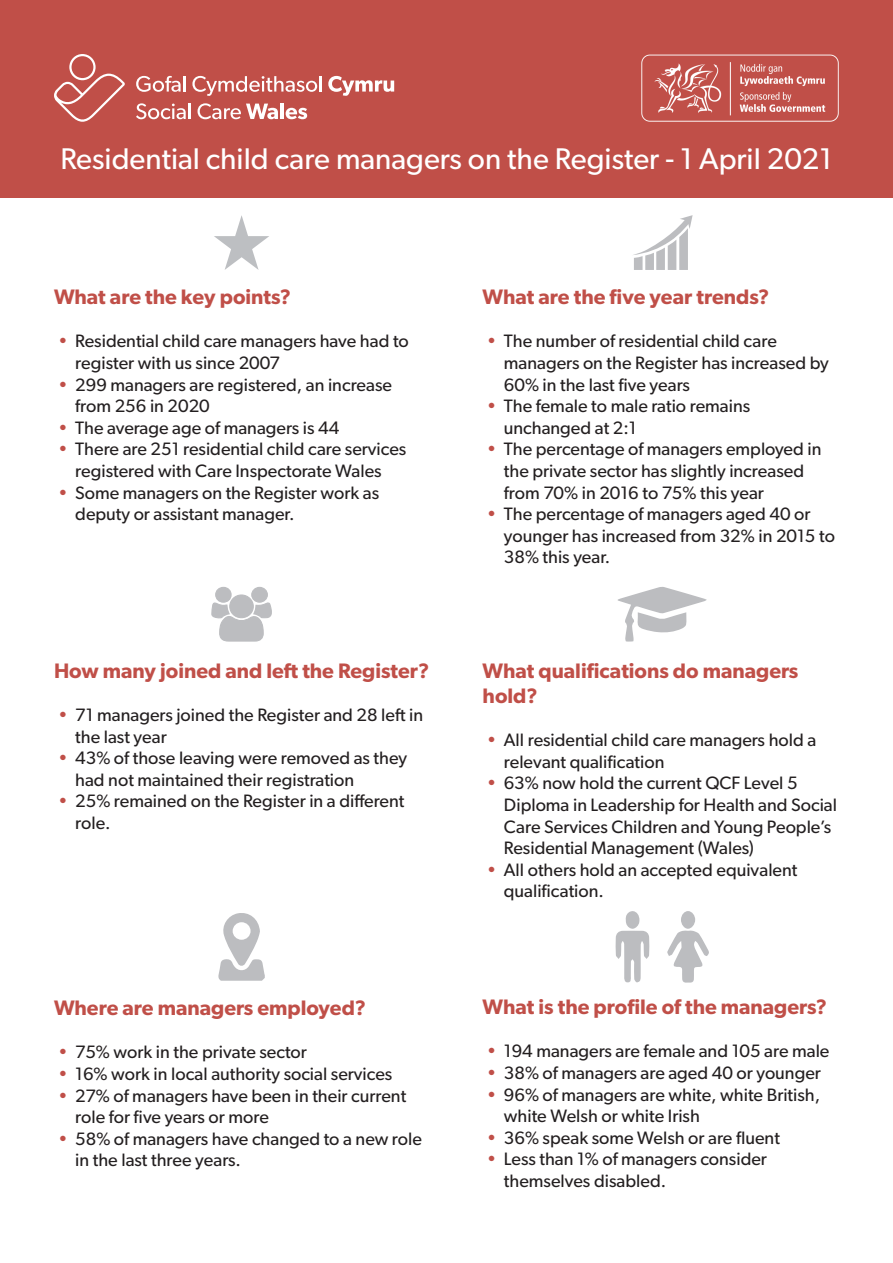
<style>
.page{position:relative;width:893px;height:1263px;background:#fff}
.page>*{position:absolute;margin:0;border:0;box-sizing:border-box;transform-origin:0 0}
.t1{font:30px "Gibson";color:#fff}
.t2{font:600 21px/25.2px "Gibson";color:#c04f48}
.t3{font:18px/21.6px "Gibson";color:#231f20}
.s1{color:#c04f48}
</style>
<div class="page">
<div style="left:0;top:0;width:893px;height:198px;background:#c04f48"></div>
<svg style="left:136px;top:76px;width:45px;height:16px"></svg>
<hr style="left:183px;top:76px;width:3px;height:16px;background:#fff">
<svg style="left:192px;top:76px;width:130px;height:20px"></svg>
<svg style="left:328px;top:76px;width:66px;height:20px"></svg>
<svg style="left:136px;top:103px;width:55px;height:16px"></svg>
<svg style="left:198px;top:103px;width:80px;height:16px"></svg>
<hr style="left:280px;top:104px;width:4px;height:15px;background:#fff">
<svg style="left:286px;top:108px;width:21px;height:11px"></svg>
<svg style="left:54px;top:54px;width:71px;height:68px"></svg>
<img style="left:642px;top:54px;width:197px;height:68px">
<svg style="left:633px;top:215px;width:60px;height:55px"></svg>
<div style="left:230px;top:595px;width:23px;height:23px;background:#bcbdc0;border-radius:50%"></div>
<div style="left:229px;top:594px;width:25px;height:24px;border:1px solid #bcbdc0;border-radius:50%"></div>
<svg style="left:211px;top:601px;width:61px;height:41px"></svg>
<div style="left:252px;top:587px;width:15px;height:15px;background:#bcbdc0;border-radius:50%"></div>
<div style="left:251px;top:587px;width:17px;height:16px;border:1px solid #bcbdc0;border-radius:50%"></div>
<div style="left:216px;top:587px;width:15px;height:15px;background:#bcbdc0;border-radius:50%"></div>
<div style="left:215px;top:587px;width:17px;height:16px;border:1px solid #bcbdc0;border-radius:50%"></div>
<svg style="left:618px;top:587px;width:89px;height:55px"></svg>
<svg style="left:667px;top:930px;width:42px;height:53px"></svg>
<svg style="left:616px;top:911px;width:33px;height:72px"></svg>
<div style="left:681px;top:911px;width:14px;height:18px;background:#bcbdc0;border-radius:50%"></div>
<svg style="left:214px;top:215px;width:55px;height:55px"></svg>
<svg style="left:218px;top:913px;width:47px;height:68px"></svg>
<p class="t1" style="left:60px;top:140px;width:774px">Residential child care managers on the Register - 1 April 2021</p>
<p class="t2" style="left:54px;top:284px;width:239px">What are the key points?</p>
<p class="t3" style="left:75px;top:330px;width:335px;text-indent:-17px"><span class="s1">•</span> Residential child care managers have had to register with us since 2007</p>
<p class="t3" style="left:75px;top:373px;width:318px;text-indent:-17px"><span class="s1">•</span> 299 managers are registered, an increase from 256 in 2020</p>
<p class="t3" style="left:58px;top:416px;width:282px"><span class="s1">•</span> The average age of managers is 44</p>
<p class="t3" style="left:58px;top:438px;width:350px;text-align:center"><span class="s1">•</span> There are 251 residential child care services registered with Care Inspectorate Wales</p>
<p class="t3" style="left:75px;top:481px;width:305px;text-indent:-17px"><span class="s1">•</span> Some managers on the Register work as deputy or assistant manager.</p>
<p class="t2" style="left:54px;top:657px;width:377px">How many joined and left the Register?</p>
<p class="t3" style="left:75px;top:704px;width:349px;text-indent:-17px"><span class="s1">•</span> 71 managers joined the Register and 28 left in the last year</p>
<p class="t3" style="left:75px;top:747px;width:333px;text-indent:-17px"><span class="s1">•</span> 43% of those leaving were removed as they had not maintained their registration</p>
<p class="t3" style="left:75px;top:790px;width:331px;text-indent:-17px"><span class="s1">•</span> 25% remained on the Register in a different role.</p>
<p class="t2" style="left:54px;top:995px;width:314px">Where are managers employed?</p>
<p class="t3" style="left:58px;top:1041px;width:250px"><span class="s1">•</span> 75% work in the private sector</p>
<p class="t3" style="left:58px;top:1063px;width:336px"><span class="s1">•</span> 16% work in local authority social services</p>
<p class="t3" style="left:75px;top:1084px;width:332px;text-indent:-17px"><span class="s1">•</span> 27% of managers have been in their current role for five years or more</p>
<p class="t3" style="left:75px;top:1127px;width:348px;text-indent:-17px"><span class="s1">•</span> 58% of managers have changed to a new role in the last three years.</p>
<p class="t2" style="left:483px;top:284px;width:288px">What are the five year trends?</p>
<p class="t3" style="left:504px;top:330px;width:326px;text-indent:-17px"><span class="s1">•</span> The number of residential child care managers on the Register has increased by<br>60% in the last five years</p>
<p class="t3" style="left:504px;top:395px;width:248px;text-indent:-17px"><span class="s1">•</span> The female to male ratio remains unchanged at 2:1</p>
<p class="t3" style="left:504px;top:438px;width:319px;text-indent:-17px"><span class="s1">•</span> The percentage of managers employed in the private sector has slightly increased from 70% in 2016 to 75% this year</p>
<p class="t3" style="left:504px;top:503px;width:333px;text-indent:-17px"><span class="s1">•</span> The percentage of managers aged 40 or younger has increased from 32% in 2015 to<br>38% this year.</p>
<p class="t2" style="left:483px;top:657px;width:317px">What qualifications do managers hold?</p>
<p class="t3" style="left:504px;top:729px;width:314px;text-indent:-17px"><span class="s1">•</span> All residential child care managers hold a relevant qualification</p>
<p class="t3" style="left:504px;top:772px;width:335px;text-indent:-17px"><span class="s1">•</span> 63% now hold the current QCF Level 5<br>Diploma in Leadership for Health and Social Care Services Children and Young People’s Residential Management (Wales)</p>
<p class="t3" style="left:504px;top:858px;width:295px;text-indent:-17px"><span class="s1">•</span> All others hold an accepted equivalent qualification.</p>
<p class="t2" style="left:483px;top:994px;width:346px">What is the profile of the managers?</p>
<p class="t3" style="left:487px;top:1040px;width:344px"><span class="s1">•</span> 194 managers are female and 105 are male</p>
<p class="t3" style="left:487px;top:1062px;width:336px"><span class="s1">•</span> 38% of managers are aged 40 or younger</p>
<p class="t3" style="left:504px;top:1083px;width:318px;text-indent:-17px"><span class="s1">•</span> 96% of managers are white, white British, white Welsh or white Irish</p>
<p class="t3" style="left:487px;top:1126px;width:295px"><span class="s1">•</span> 36% speak some Welsh or are fluent</p>
<p class="t3" style="left:504px;top:1148px;width:265px;text-indent:-17px"><span class="s1">•</span> Less than 1% of managers consider themselves disabled.</p>
</div>
